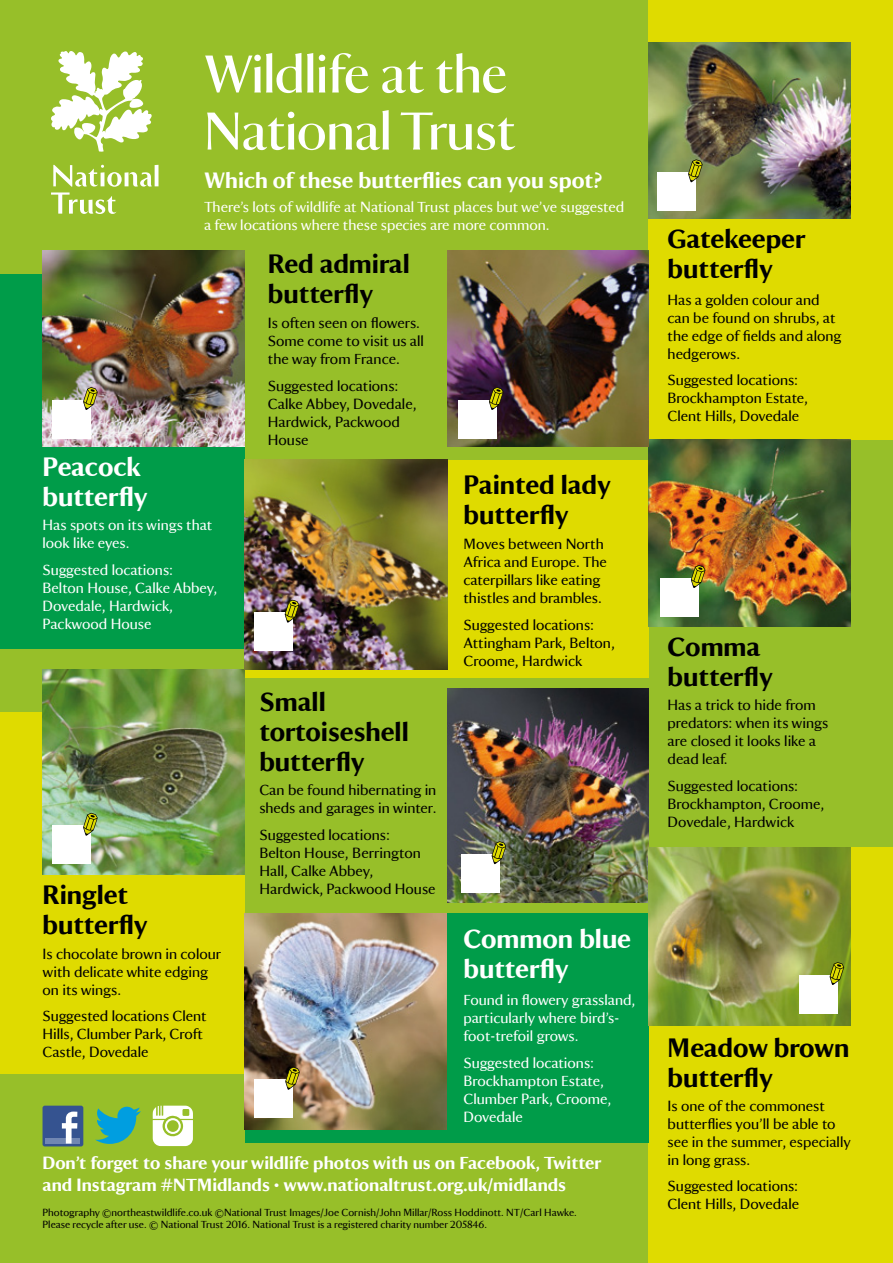
<style>
.page{position:relative;width:893px;height:1263px;background:#97bf29}
.page>*{position:absolute;margin:0;border:0;box-sizing:border-box;transform-origin:0 0}
.t1{font:54px/57px "National Trust Display TT";color:#fff}
.t2{font:700 27px/30px "National Trust TT";color:#000}
.t3{font:700 27px/30px "National Trust TT";color:#fff}
.t4{font:700 22.5px "National Trust TT";color:#fff}
.t5{font:700 18px/21.6px "National Trust TT";color:#fff}
.t6{font:15px/18px "National Trust TT";color:#000}
.t7{font:15px/18px "National Trust TT";color:#fff}
.t8{font:10.5px/12.6px "National Trust TT";color:#000}
</style>
<div class="page">
<div style="left:649px;top:847px;width:244px;height:416px;background:#dfdb00"></div>
<div style="left:0;top:274px;width:244px;height:374px;background:#009c49"></div>
<div style="left:0;top:712px;width:244px;height:362px;background:#dfdb00"></div>
<div style="left:649px;top:0;width:244px;height:439px;background:#dfdb00"></div>
<div style="left:244px;top:460px;width:404px;height:218px;background:#dfdb00"></div>
<div style="left:246px;top:913px;width:403px;height:230px;background:#009c49"></div>
<img style="left:43px;top:669px;width:201px;height:206px">
<img style="left:244px;top:460px;width:204px;height:209px">
<img style="left:448px;top:688px;width:200px;height:214px">
<img style="left:648px;top:439px;width:202px;height:188px">
<img style="left:648px;top:847px;width:202px;height:178px">
<img style="left:43px;top:251px;width:201px;height:195px">
<img style="left:448px;top:251px;width:200px;height:196px">
<img style="left:649px;top:43px;width:201px;height:175px">
<div style="left:53px;top:400px;width:38px;height:38px;background:#fff"></div>
<svg style="left:83px;top:387px;width:15px;height:23px"></svg>
<img style="left:244px;top:913px;width:202px;height:217px">
<svg style="left:51px;top:51px;width:101px;height:101px"></svg>
<hr style="left:155px;top:165px;width:3px;height:21px;background:#fff">
<svg style="left:125px;top:172px;width:4px;height:14px"></svg>
<svg style="left:129px;top:172px;width:23px;height:15px"></svg>
<svg style="left:51px;top:165px;width:71px;height:49px"></svg>
<div style="left:53px;top:826px;width:38px;height:38px;background:#fff"></div>
<svg style="left:83px;top:813px;width:15px;height:23px"></svg>
<div style="left:458px;top:400px;width:39px;height:38px;background:#fff"></div>
<svg style="left:489px;top:387px;width:15px;height:23px"></svg>
<div style="left:658px;top:172px;width:38px;height:39px;background:#fff"></div>
<svg style="left:688px;top:159px;width:15px;height:23px"></svg>
<div style="left:660px;top:578px;width:39px;height:38px;background:#fff"></div>
<svg style="left:691px;top:565px;width:14px;height:23px"></svg>
<div style="left:799px;top:975px;width:38px;height:38px;background:#fff"></div>
<svg style="left:830px;top:962px;width:14px;height:23px"></svg>
<div style="left:461px;top:854px;width:38px;height:38px;background:#fff"></div>
<svg style="left:492px;top:841px;width:14px;height:23px"></svg>
<div style="left:254px;top:613px;width:38px;height:38px;background:#fff"></div>
<svg style="left:285px;top:600px;width:14px;height:23px"></svg>
<div style="left:255px;top:1080px;width:38px;height:38px;background:#fff"></div>
<svg style="left:285px;top:1067px;width:15px;height:23px"></svg>
<svg style="left:95px;top:1107px;width:46px;height:37px"></svg>
<div style="left:43px;top:1106px;width:40px;height:40px;background:#355390;border-radius:2px"></div>
<div style="left:45px;top:1138px;width:35px;height:5px;background:#7187b2"></div>
<svg style="left:62px;top:1111px;width:15px;height:32px"></svg>
<svg style="left:153px;top:1106px;width:40px;height:40px"></svg>
<h1 class="t1" style="left:204px;top:42px;width:313px">Wildlife at the<br>National Trust</h1>
<h3 class="t4" style="left:204px;top:165px;width:400px">Which of these butterflies can you spot?</h3>
<p class="t7" style="left:204px;top:197px;width:421px">There’s lots of wildlife at National Trust places but we’ve suggested a few locations where these species are more common.</p>
<h2 class="t2" style="left:268px;top:247px;width:143px">Red admiral butterfly</h2>
<h2 class="t3" style="left:43px;top:450px;width:107px">Peacock butterfly</h2>
<p class="t7" style="left:43px;top:515px;width:171px">Has spots on its wings that look like eyes.</p>
<p class="t7" style="left:43px;top:560px;width:176px">Suggested locations:<br>Belton House, Calke Abbey,<br>Dovedale, Hardwick,<br>Packwood House</p>
<h2 class="t2" style="left:43px;top:878px;width:107px">Ringlet butterfly</h2>
<p class="t6" style="left:43px;top:944px;width:180px">Is chocolate brown in colour with delicate white edging on its wings.</p>
<p class="t6" style="left:43px;top:1006px;width:166px">Suggested locations Clent<br>Hills, Clumber Park, Croft<br>Castle, Dovedale</p>
<p class="t6" style="left:268px;top:313px;width:158px">Is often seen on flowers.<br>Some come to visit us all the way from France.</p>
<p class="t6" style="left:268px;top:375px;width:150px">Suggested locations:<br>Calke Abbey, Dovedale,<br>Hardwick, Packwood<br>House</p>
<h2 class="t2" style="left:259px;top:684px;width:151px">Small tortoiseshell butterfly</h2>
<p class="t6" style="left:259px;top:780px;width:179px">Can be found hibernating in sheds and garages in winter.</p>
<p class="t6" style="left:259px;top:825px;width:178px">Suggested locations:<br>Belton House, Berrington<br>Hall, Calke Abbey,<br>Hardwick, Packwood House</p>
<h2 class="t2" style="left:463px;top:468px;width:149px">Painted lady butterfly</h2>
<p class="t6" style="left:463px;top:534px;width:145px">Moves between North<br>Africa and Europe. The caterpillars like eating thistles and brambles.</p>
<p class="t6" style="left:463px;top:615px;width:153px">Suggested locations:<br>Attingham Park, Belton,<br>Croome, Hardwick</p>
<h2 class="t3" style="left:463px;top:922px;width:169px">Common blue butterfly</h2>
<p class="t7" style="left:463px;top:990px;width:173px">Found in flowery grassland, particularly where bird’s&shy;foot-trefoil grows.</p>
<p class="t7" style="left:463px;top:1053px;width:149px">Suggested locations:<br>Brockhampton Estate,<br>Clumber Park, Croome,<br>Dovedale</p>
<p class="t5" style="left:43px;top:1151px;width:560px">Don’t forget to share your wildlife photos with us on Facebook, Twitter and Instagram #NTMidlands • www.nationaltrust.org.uk/midlands</p>
<p class="t8" style="left:43px;top:1205px;width:536px">Photography ©northeastwildlife.co.uk ©National Trust Images/Joe Cornish/John Millar/Ross Hoddinott. NT/Carl Hawke.<br>Please recycle after use. © National Trust 2016. National Trust is a registered charity number 205846.</p>
<h2 class="t2" style="left:668px;top:222px;width:139px">Gatekeeper butterfly</h2>
<p class="t6" style="left:668px;top:290px;width:175px">Has a golden colour and can be found on shrubs, at the edge of fields and along hedgerows.</p>
<p class="t6" style="left:668px;top:370px;width:142px">Suggested locations:<br>Brockhampton Estate,<br>Clent Hills, Dovedale</p>
<h2 class="t2" style="left:668px;top:630px;width:107px">Comma butterfly</h2>
<p class="t6" style="left:668px;top:695px;width:162px">Has a trick to hide from predators: when its wings are closed it looks like a dead leaf.</p>
<p class="t6" style="left:668px;top:775px;width:158px">Suggested locations:<br>Brockhampton, Croome,<br>Dovedale, Hardwick</p>
<h2 class="t2" style="left:668px;top:1031px;width:183px">Meadow brown butterfly</h2>
<p class="t6" style="left:668px;top:1096px;width:185px">Is one of the commonest butterflies you’ll be able to see in the summer, especially in long grass.</p>
<p class="t6" style="left:668px;top:1176px;width:133px">Suggested locations:<br>Clent Hills, Dovedale</p>
</div>
